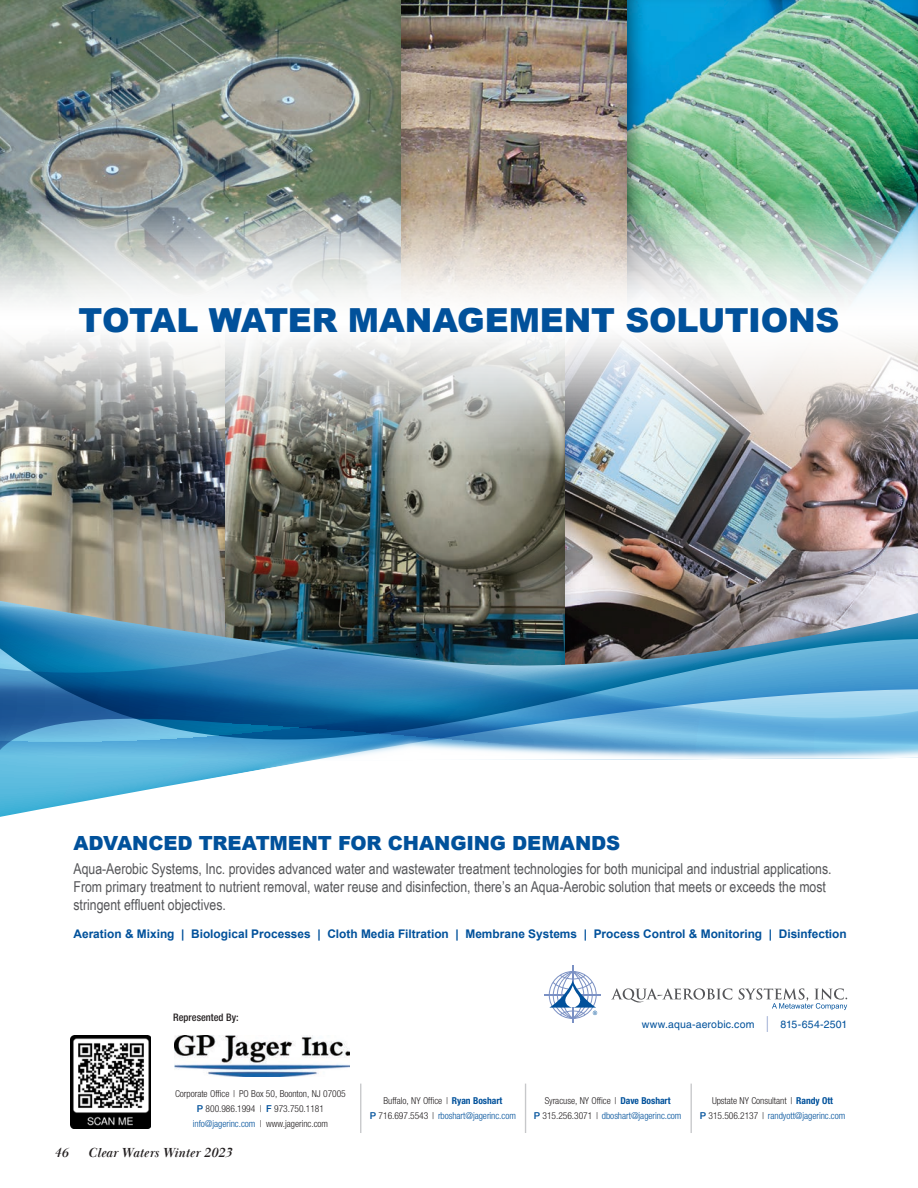
<style>
.page{position:relative;width:918px;height:1188px;background:#fff}
.page>*{position:absolute;margin:0;border:0;box-sizing:border-box;transform-origin:0 0}
.t1{font:900 33.15px "Arial";letter-spacing:-.01em;color:#01519b}
.t2{font:900 19.5px "Arial";letter-spacing:-.005em;color:#01519b}
.t3{font:15px/18px "Arial Narrow";color:#555659}
.t4{font:italic 700 13.5px "Baskerville Display PT";letter-spacing:.005em;color:#231f20}
.t5{font:700 11.85px "Arial";color:#01519b}
.t6{font:10.5px "Helvetica LT Std";letter-spacing:.015em;color:#01519b}
.t7{font:500 condensed 10.35px "Helvetica Neue LT Std";color:#231f20}
.t8{font:300 condensed 9.6px/15px "Helvetica Neue LT Std";letter-spacing:-.005em;color:#231f20;text-align:center}
.s1{font-stretch:condensed;font-size:15.75px;color:#7b91c4}
.s2{font-weight:500;font-stretch:normal;color:#01519b}
.s3{color:#01519b}
.s4{font-weight:700;color:#01519b}
</style>
<div class="page">
<svg style="left:0;top:673px;width:918px;height:144px"></svg>
<img style="left:209px;top:692px;width:709px;height:87px">
<div style="left:0;top:312px;width:229px;height:361px;background:#231f20;opacity:.3"></div>
<div style="left:560px;top:312px;width:358px;height:361px;background:#231f20;opacity:.3"></div>
<div style="left:224px;top:312px;width:342px;height:361px;background:#231f20;opacity:.3"></div>
<div style="left:0;top:0;width:408px;height:317px;background:#231f20;opacity:.3"></div>
<div style="left:401px;top:0;width:233px;height:317px;background:#231f20;opacity:.3"></div>
<div style="left:627px;top:0;width:291px;height:317px;background:#231f20;opacity:.75"></div>
<svg style="left:611px;top:988px;width:121px;height:14px"></svg>
<svg style="left:739px;top:988px;width:108px;height:22px"></svg>
<svg style="left:544px;top:966px;width:57px;height:57px"></svg>
<img style="left:0;top:163px;width:918px;height:329px">
<img style="left:175px;top:1035px;width:174px;height:42px">
<hr style="left:360px;top:1084px;width:1px;height:49px;background:#c7c8ca">
<hr style="left:525px;top:1084px;width:1px;height:49px;background:#c7c8ca">
<hr style="left:691px;top:1084px;width:1px;height:49px;background:#c7c8ca">
<img style="left:71px;top:1035px;width:80px;height:94px">
<p class="t1" style="left:79px;top:296px;width:762px">TOTAL WATER MANAGEMENT SOLUTIONS</p>
<p class="t2" style="left:73px;top:828px;width:548px">ADVANCED TREATMENT FOR CHANGING DEMANDS</p>
<p class="t3" style="left:73px;top:859px;width:760px">Aqua-Aerobic Systems, Inc. provides advanced water and wastewater treatment technologies for both municipal and industrial applications.<br>From primary treatment to nutrient removal, water reuse and disinfection, there’s an Aqua-Aerobic solution that meets or exceeds the most stringent effluent objectives.</p>
<p class="t5" style="left:73px;top:926px;width:775px">Aeration &amp; Mixing | Biological Processes | Cloth Media Filtration | Membrane Systems | Process Control &amp; Monitoring | Disinfection</p>
<p class="t7" style="left:173px;top:1011px;width:67px">Represented By:</p>
<p class="t6" style="left:642px;top:1018px;width:207px">www.aqua-aerobic.com <span class="s1">|</span> 815-654-2501</p>
<p class="t8" style="left:175px;top:1086px;width:172px">Corporate Office | PO Box 50, Boonton, NJ 07005<br><span class="s2">P</span> 800.986.1994 | <span class="s2">F</span> 973.750.1181 <span class="s3">info@jagerinc.com</span> | www.jagerinc.com</p>
<p class="t8" style="left:534px;top:1093px;width:149px">Syracuse, NY Office | <span class="s4">Dave Boshart<br></span><span class="s2">P</span> 315.256.3071 | <span class="s3">dboshart@jagerinc.com</span></p>
<p class="t8" style="left:370px;top:1093px;width:148px">Buffalo, NY Office | <span class="s4">Ryan Boshart<br></span><span class="s2">P</span> 716.697.5543 | <span class="s3">rboshart@jagerinc.com</span></p>
<p class="t8" style="left:700px;top:1093px;width:147px">Upstate NY Consultant | <span class="s4">Randy Ott<br></span><span class="s2">P</span> 315.506.2137 | <span class="s3">randyott@jagerinc.com</span></p>
<h3 class="t4" style="left:54px;top:1145px;width:16px">46</h3>
<h3 class="t4" style="left:88px;top:1145px;width:145px">Clear Waters Winter 2023</h3>
</div>
